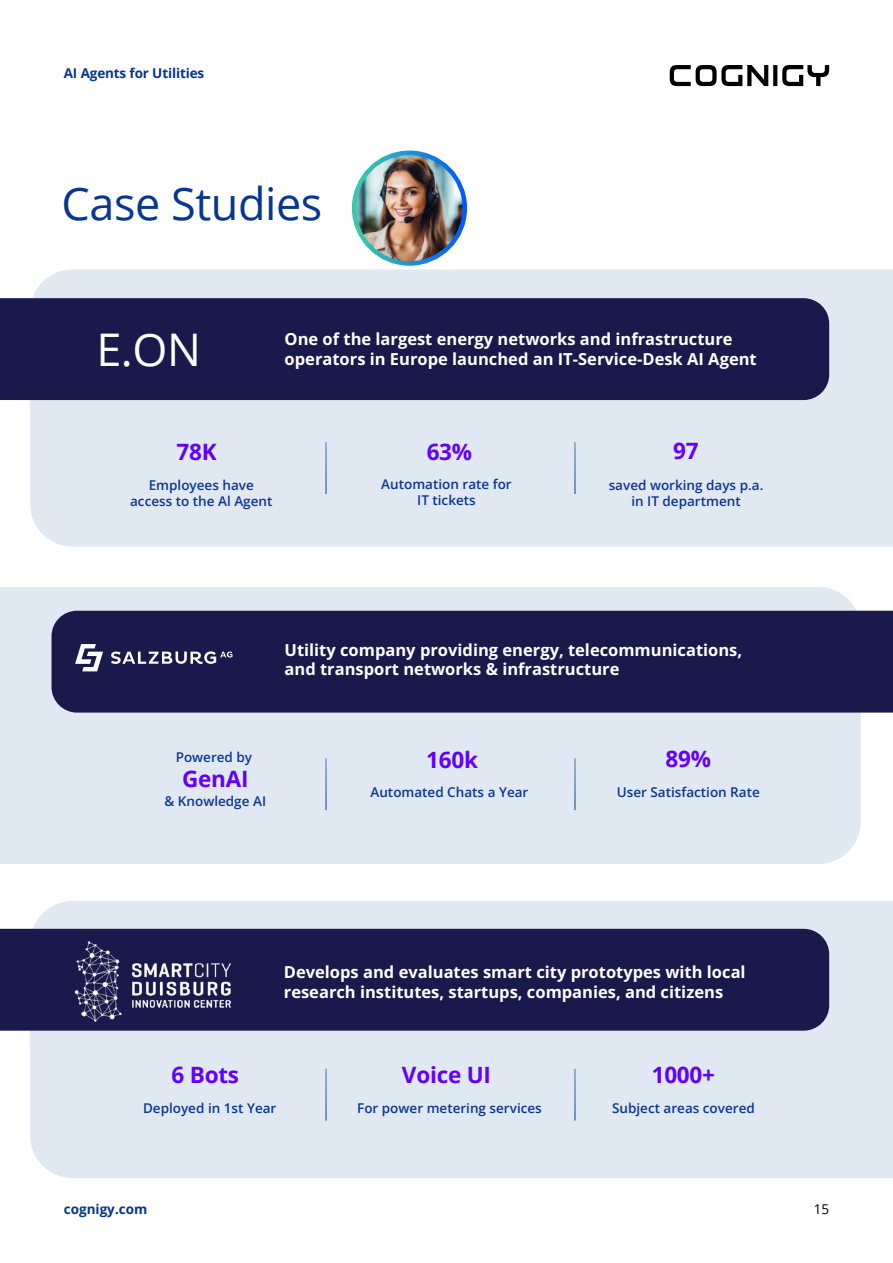
<style>
.page{position:relative;width:893px;height:1263px;background:#fff}
.page>*{position:absolute;margin:0;border:0;box-sizing:border-box;transform-origin:0 0}
.t1{font:45px "Open Sans";letter-spacing:-.01em;color:#053691}
.t2{font:45px "Open Sans";color:#fff}
.t3{font:700 22.5px "Open Sans";letter-spacing:-.01em;color:#6200ff}
.t4{font:700 16.5px/19.5px "Open Sans";color:#fff}
.t5{font:600 13.5px/16.2px "Open Sans";color:#0a3694;text-align:center}
.t6{font:700 13.5px "Open Sans";letter-spacing:-.01em;color:#053691}
.t7{font:13.5px "Open Sans";color:#000}
</style>
<div class="page">
<div style="left:30px;top:901px;width:863px;height:277px;background:#e0e9f1"></div>
<div style="left:30px;top:269px;width:863px;height:278px;background:#e0e9f1"></div>
<div style="left:0;top:587px;width:861px;height:277px;background:#e0e9f1"></div>
<div style="left:52px;top:611px;width:841px;height:102px;background:#19194b"></div>
<div style="left:0;top:929px;width:829px;height:102px;background:#19194b"></div>
<svg style="left:111px;top:651px;width:122px;height:13px"></svg>
<svg style="left:75px;top:644px;width:28px;height:27px"></svg>
<img style="left:72px;top:938px;width:161px;height:86px">
<img style="left:354px;top:153px;width:111px;height:110px;border-radius:55px">
<div style="left:352px;top:151px;width:115px;height:115px;border:4px solid #fff;border-radius:50%"></div>
<div style="left:0;top:298px;width:829px;height:102px;background:#19194b"></div>
<hr style="left:325px;top:442px;width:2px;height:52px;background:#053691">
<hr style="left:325px;top:758px;width:2px;height:52px;background:#053691">
<hr style="left:325px;top:1069px;width:2px;height:51px;background:#053691">
<hr style="left:574px;top:442px;width:2px;height:52px;background:#053691">
<hr style="left:574px;top:758px;width:2px;height:52px;background:#053691">
<hr style="left:574px;top:1069px;width:2px;height:51px;background:#053691">
<svg style="left:670px;top:65px;width:159px;height:21px"></svg>
<p class="t6" style="left:64px;top:64px;width:142px">AI Agents for Utilities</p>
<h1 class="t1" style="left:62px;top:173px;width:262px">Case Studies</h1>
<h1 class="t2" style="left:96px;top:319px;width:106px">E.ON</h1>
<p class="t4" style="left:285px;top:329px;width:449px">One of the largest energy networks and infrastructure</p>
<p class="t4" style="left:285px;top:349px;width:474px">operators in Europe launched an IT-Service-Desk AI Agent</p>
<h2 class="t3" style="left:176px;top:436px;width:42px">78K</h2>
<p class="t5" style="left:130px;top:476px;width:144px">Employees have access to the Al Agent</p>
<h2 class="t3" style="left:427px;top:436px;width:47px">63%</h2>
<p class="t5" style="left:381px;top:475px;width:132px">Automation rate for<br>IT tickets</p>
<h2 class="t3" style="left:673px;top:435px;width:27px">97</h2>
<p class="t5" style="left:609px;top:476px;width:156px">saved working days p.a. in IT department</p>
<p class="t4" style="left:285px;top:639px;width:459px">Utility company providing energy, telecommunications, and transport networks &amp; infrastructure</p>
<p class="t5" style="left:176px;top:748px;width:78px">Powered by</p>
<h2 class="t3" style="left:182px;top:762px;width:68px">GenAI</h2>
<p class="t5" style="left:164px;top:793px;width:103px">&amp; Knowledge AI</p>
<h2 class="t3" style="left:426px;top:744px;width:53px">160k</h2>
<p class="t5" style="left:370px;top:784px;width:159px">Automated Chats a Year</p>
<h2 class="t3" style="left:665px;top:743px;width:47px">89%</h2>
<p class="t5" style="left:617px;top:784px;width:145px">User Satisfaction Rate</p>
<p class="t4" style="left:284px;top:962px;width:463px">Develops and evaluates smart city prototypes with local research institutes, startups, companies, and citizens</p>
<h2 class="t3" style="left:172px;top:1059px;width:69px">6 Bots</h2>
<p class="t5" style="left:143px;top:1099px;width:135px">Deployed in 1st Year</p>
<h2 class="t3" style="left:402px;top:1059px;width:91px">Voice UI</h2>
<p class="t5" style="left:357px;top:1099px;width:186px">For power metering services</p>
<h2 class="t3" style="left:652px;top:1059px;width:65px">1000+</h2>
<p class="t5" style="left:612px;top:1099px;width:144px">Subject areas covered</p>
<p class="t6" style="left:64px;top:1199px;width:85px">cognigy.com</p>
<p class="t7" style="left:814px;top:1199px;width:17px">15</p>
</div>
